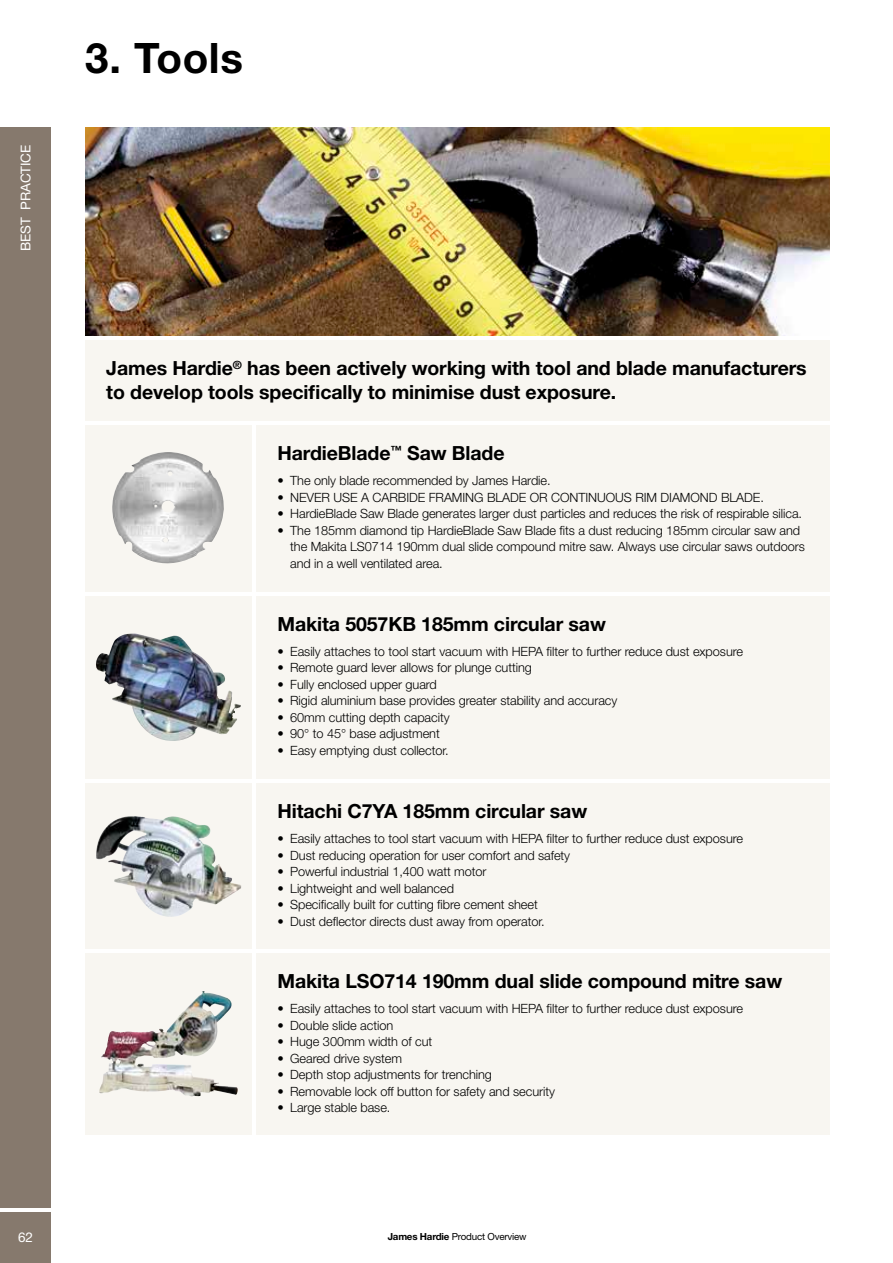
<style>
.page{position:relative;width:893px;height:1263px;background:#fff}
.page>*{position:absolute;margin:0;border:0;box-sizing:border-box;transform-origin:0 0}
.t1{font:700 42px "Helvetica Neue LT Std";letter-spacing:.01em;color:#000}
.t2{font:700 19.5px/24px "Helvetica Neue LT Std";letter-spacing:-.005em;color:#000}
.t3{font:13.5px "Helvetica Neue LT Std";letter-spacing:-.005em;color:#fff}
.t4{font:300 12.75px/16.5px "Helvetica Neue LT Std";letter-spacing:-.005em;color:#000}
.t5{font:9.75px "Helvetica Neue LT Std";letter-spacing:-.02em;color:#000}
.s1{font-weight:700}
</style>
<div class="page">
<div style="left:0;top:128px;width:51px;height:1080px;background:#86796d"></div>
<div style="left:0;top:1212px;width:51px;height:51px;background:#86796d"></div>
<div style="left:85px;top:340px;width:744px;height:81px;background:#f8f6f1"></div>
<img style="left:85px;top:128px;width:744px;height:208px">
<div style="left:85px;top:425px;width:167px;height:166px;background:#f8f6f1"></div>
<img style="left:112px;top:452px;width:112px;height:112px">
<div style="left:256px;top:425px;width:573px;height:166px;background:#f8f6f1"></div>
<div style="left:85px;top:596px;width:167px;height:182px;background:#f8f6f1"></div>
<img style="left:96px;top:633px;width:145px;height:108px">
<div style="left:256px;top:596px;width:573px;height:182px;background:#f8f6f1"></div>
<svg style="left:85px;top:783px;width:167px;height:166px;fill:#f8f6f1"></svg>
<img style="left:96px;top:816px;width:38px;height:43px">
<div style="left:256px;top:783px;width:573px;height:166px;background:#f8f6f1"></div>
<div style="left:85px;top:953px;width:167px;height:181px;background:#f8f6f1"></div>
<img style="left:99px;top:991px;width:104px;height:105px">
<div style="left:256px;top:953px;width:573px;height:181px;background:#f8f6f1"></div>
<p class="t3" style="left:17px;top:251px;width:108px;rotate:-90deg">BEST PRACTICE</p>
<p class="t3" style="left:18px;top:1229px;width:16px">62</p>
<h1 class="t1" style="left:85px;top:32px;width:159px">3. Tools</h1>
<h2 class="t2" style="left:106px;top:356px;width:702px">James Hardie<sup>®</sup> has been actively working with tool and blade manufacturers to develop tools specifically to minimise dust exposure.</h2>
<h2 class="t2" style="left:277px;top:441px;width:229px">HardieBlade<sup>™</sup> Saw Blade</h2>
<p class="t4" style="left:277px;top:472px;width:275px">• The only blade recommended by James Hardie.</p>
<p class="t4" style="left:277px;top:488px;width:488px">• NEVER USE A CARBIDE FRAMING BLADE OR CONTINUOUS RIM DIAMOND BLADE.</p>
<p class="t4" style="left:277px;top:505px;width:526px">• HardieBlade Saw Blade generates larger dust particles and reduces the risk of respirable silica.</p>
<p class="t4" style="left:290px;top:521px;width:516px;text-indent:-13px">• The 185mm diamond tip HardieBlade Saw Blade fits a dust reducing 185mm circular saw and the Makita LS0714 190mm dual slide compound mitre saw. Always use circular saws outdoors and in a well ventilated area.</p>
<h2 class="t2" style="left:277px;top:611px;width:330px">Makita 5057KB 185mm circular saw</h2>
<p class="t4" style="left:277px;top:643px;width:467px">• Easily attaches to tool start vacuum with HEPA filter to further reduce dust exposure</p>
<p class="t4" style="left:277px;top:659px;width:256px">• Remote guard lever allows for plunge cutting</p>
<p class="t4" style="left:277px;top:676px;width:161px">• Fully enclosed upper guard</p>
<p class="t4" style="left:277px;top:692px;width:341px">• Rigid aluminium base provides greater stability and accuracy</p>
<p class="t4" style="left:277px;top:709px;width:174px">• 60mm cutting depth capacity</p>
<p class="t4" style="left:277px;top:725px;width:164px">• 90° to 45° base adjustment</p>
<p class="t4" style="left:277px;top:742px;width:173px">• Easy emptying dust collector.</p>
<h2 class="t2" style="left:277px;top:799px;width:311px">Hitachi C7YA 185mm circular saw</h2>
<p class="t4" style="left:277px;top:830px;width:467px">• Easily attaches to tool start vacuum with HEPA filter to further reduce dust exposure</p>
<p class="t4" style="left:277px;top:846px;width:294px">• Dust reducing operation for user comfort and safety</p>
<p class="t4" style="left:277px;top:863px;width:211px">• Powerful industrial 1,400 watt motor</p>
<p class="t4" style="left:277px;top:879px;width:178px">• Lightweight and well balanced</p>
<p class="t4" style="left:277px;top:896px;width:262px">• Specifically built for cutting fibre cement sheet</p>
<p class="t4" style="left:277px;top:912px;width:269px">• Dust deflector directs dust away from operator.</p>
<h2 class="t2" style="left:277px;top:969px;width:506px">Makita LSO714 190mm dual slide compound mitre saw</h2>
<p class="t4" style="left:277px;top:1000px;width:467px">• Easily attaches to tool start vacuum with HEPA filter to further reduce dust exposure</p>
<p class="t4" style="left:277px;top:1016px;width:117px">• Double slide action</p>
<p class="t4" style="left:277px;top:1033px;width:156px">• Huge 300mm width of cut</p>
<p class="t4" style="left:277px;top:1049px;width:126px">• Geared drive system</p>
<p class="t4" style="left:277px;top:1066px;width:216px">• Depth stop adjustments for trenching</p>
<p class="t4" style="left:277px;top:1082px;width:279px">• Removable lock off button for safety and security</p>
<p class="t4" style="left:277px;top:1099px;width:114px">• Large stable base.</p>
<p class="t5" style="left:388px;top:1231px;width:140px"><span class="s1">James Hardie</span> Product Overview</p>
</div>
